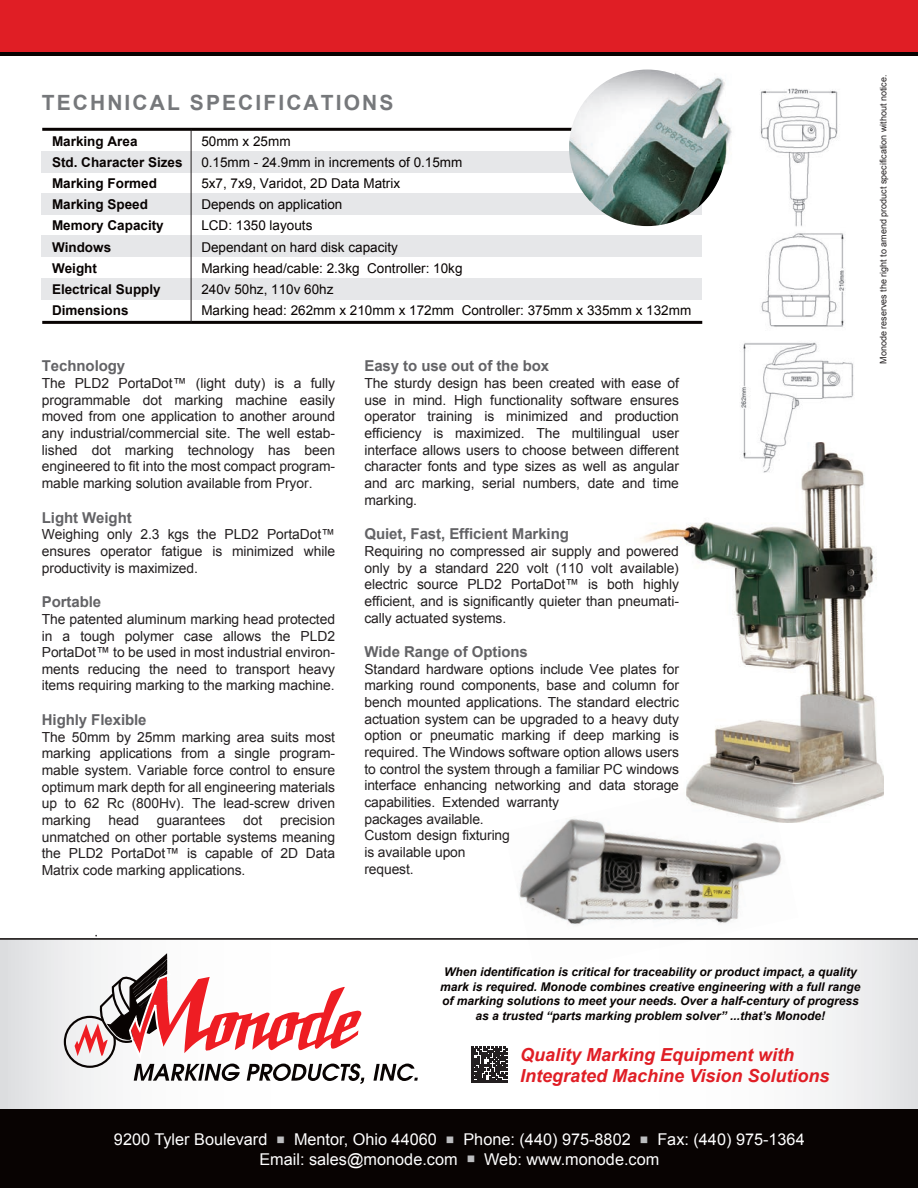
<style>
.page{position:relative;width:918px;height:1188px;background:#fff}
.page>*{position:absolute;margin:0;border:0;box-sizing:border-box;transform-origin:0 0}
.t1{font:700 21px "Arial";letter-spacing:.1em;color:#76787b}
.t2{font:italic 700 18px/21.6px "Arial";color:#e01e25}
.t3{font:16.2px/19.5px "Arial";color:#fff;text-align:center}
.t4{font:700 15px "Arial";letter-spacing:-.005em;color:#636366}
.t5{font:13.8px/16.6px "Arial";letter-spacing:-.005em;color:#231f20;text-align:justify}
.t6{font:13.5px/21.5px "Arial";color:#080302}
.t7{font:700 13.5px/21.6px "Arial";color:#080302}
.t8{font:italic 700 12px/14.4px "Arial";color:#080302;text-align:center}
.t9{font:9px "Arial";color:#231f20}
.s1{color:#bcbdbf}
</style>
<div class="page">
<img style="left:640px;top:471px;width:243px;height:351px">
<svg style="left:0;top:940px;width:918px;height:170px"></svg>
<hr style="left:0;top:938px;width:918px;height:2px;background:#080302">
<div style="left:0;top:1110px;width:918px;height:78px;background:#080302"></div>
<svg style="left:63px;top:954px;width:301px;height:130px"></svg>
<svg style="left:373px;top:1064px;width:45px;height:17px"></svg>
<svg style="left:471px;top:1047px;width:36px;height:36px"></svg>
<div style="left:0;top:16px;width:918px;height:40px;background:linear-gradient(to right,#080302,#080302)"></div>
<div style="left:0;top:0;width:918px;height:51px;background:#e01e25"></div>
<img style="left:504px;top:774px;width:294px;height:201px">
<div style="left:42px;top:235px;width:660px;height:22px;background:#e6e7e9"></div>
<div style="left:42px;top:278px;width:660px;height:21px;background:#e6e7e9"></div>
<div style="left:42px;top:193px;width:660px;height:22px;background:#e6e7e9"></div>
<div style="left:42px;top:151px;width:660px;height:21px;background:#e6e7e9"></div>
<hr style="left:42px;top:321px;width:660px;height:3px;background:#080302">
<hr style="left:42px;top:128px;width:660px;height:3px;background:#080302">
<hr style="left:191px;top:129px;width:1px;height:194px;background:#231f20">
<img style="left:569px;top:70px;width:163px;height:156px">
<img style="left:760px;top:88px;width:86px;height:239px">
<img style="left:731px;top:342px;width:130px;height:146px">
<h1 class="t1" style="left:42px;top:90px;width:353px">TECHNICAL SPECIFICATIONS</h1>
<p class="t7" style="left:52px;top:130px;width:87px">Marking Area</p>
<p class="t7" style="left:52px;top:152px;width:132px">Std. Character Sizes</p>
<p class="t7" style="left:52px;top:172px;width:107px">Marking Formed</p>
<p class="t7" style="left:52px;top:194px;width:98px">Marking Speed</p>
<p class="t7" style="left:52px;top:214px;width:113px">Memory Capacity<br>Windows<br>Weight</p>
<p class="t7" style="left:52px;top:300px;width:78px">Dimensions</p>
<p class="t7" style="left:52px;top:279px;width:110px">Electrical Supply</p>
<p class="t6" style="left:201px;top:130px;width:91px">50mm x 25mm</p>
<p class="t6" style="left:201px;top:152px;width:263px">0.15mm - 24.9mm in increments of 0.15mm</p>
<p class="t6" style="left:201px;top:172px;width:200px">5x7, 7x9, Varidot, 2D Data Matrix<br>Depends on application</p>
<p class="t6" style="left:201px;top:214px;width:113px">LCD: 1350 layouts</p>
<p class="t6" style="left:201px;top:257px;width:263px">Marking head/cable: 2.3kg Controller: 10kg<br>240v 50hz, 110v 60hz</p>
<p class="t6" style="left:201px;top:236px;width:198px">Dependant on hard disk capacity</p>
<p class="t6" style="left:201px;top:300px;width:491px">Marking head: 262mm x 210mm x 172mm Controller: 375mm x 335mm x 132mm</p>
<p class="t4" style="left:42px;top:358px;width:85px">Technology</p>
<p class="t5" style="left:42px;top:375px;width:295px">The PLD2 PortaDot™ (light duty) is a fully programmable dot marking machine easily moved from one application to another around any industrial/commercial site. The well estab&shy;lished dot marking technology has been engineered to fit into the most compact program&shy;mable marking solution available from Pryor.</p>
<p class="t4" style="left:42px;top:509px;width:92px">Light Weight</p>
<p class="t5" style="left:42px;top:526px;width:295px">Weighing only 2.3 kgs the PLD2 PortaDot™ ensures operator fatigue is minimized while productivity is maximized.</p>
<p class="t4" style="left:42px;top:594px;width:61px">Portable</p>
<p class="t5" style="left:42px;top:611px;width:295px">The patented aluminum marking head protected in a tough polymer case allows the PLD2<br>PortaDot™ to be used in most industrial environ&shy;ments reducing the need to transport heavy items requiring marking to the marking machine.</p>
<p class="t4" style="left:42px;top:711px;width:106px">Highly Flexible</p>
<p class="t5" style="left:42px;top:729px;width:295px">The 50mm by 25mm marking area suits most marking applications from a single program&shy;mable system. Variable force control to ensure optimum mark depth for all engineering materials up to 62 Rc (800Hv). The lead-screw driven marking</p>
<p class="t5" style="left:42px;top:812px;width:295px;text-indent:238px">precision unmatched on other portable systems meaning the PLD2 PortaDot™ is capable of 2D Data Matrix code marking applications.</p>
<p class="t5" style="left:108px;top:812px;width:32px">head</p>
<p class="t5" style="left:157px;top:812px;width:70px">guarantees</p>
<p class="t5" style="left:243px;top:812px;width:21px">dot</p>
<p class="t4" style="left:364px;top:358px;width:186px">Easy to use out of the box</p>
<p class="t5" style="left:364px;top:375px;width:316px">The sturdy design has been created with ease of use in mind. High functionality software ensures operator training is minimized and production efficiency is maximized. The multilingual user interface allows users to choose between different character fonts and type sizes as well as angular and arc marking, serial numbers, date and time marking.</p>
<p class="t4" style="left:364px;top:526px;width:206px">Quiet, Fast, Efficient Marking</p>
<p class="t5" style="left:364px;top:543px;width:316px">Requiring no compressed air supply and powered only by a standard 220 volt (110 volt available) electric source PLD2 PortaDot™ is both highly efficient, and is significantly quieter than pneumati&shy;cally actuated systems.</p>
<p class="t4" style="left:364px;top:643px;width:165px">Wide Range of Options</p>
<p class="t5" style="left:364px;top:661px;width:316px;text-align:left">Standard hardware options include Vee plates for marking round components, base and column for bench mounted applications. The standard electric actuation system can be upgraded to a heavy duty option or pneumatic marking if deep marking is required. The Windows software option allows users to control the system through a familiar PC windows interface enhancing networking and data storage capabilities. Extended warranty<br>packages available.<br>Custom design fixturing<br>is available upon<br>request.</p>
<p class="t9" style="left:878px;top:364px;width:291px;rotate:-90deg">Monode reserves the right to amend product specification without notice.</p>
<p class="t8" style="left:440px;top:965px;width:422px">When identification is critical for traceability or product impact, a quality mark is required. Monode combines creative engineering with a full range of marking solutions to meet your needs. Over a half-century of progress as a trusted “parts marking problem solver” ...that’s Monode!</p>
<h2 class="t2" style="left:520px;top:1044px;width:311px">Quality Marking Equipment with<br>Integrated Machine Vision Solutions</h2>
<p class="t3" style="left:114px;top:1130px;width:692px">9200 Tyler Boulevard <span class="s1">■</span> Mentor, Ohio 44060 <span class="s1">■</span> Phone: (440) 975-8802 <span class="s1">■</span> Fax: (440) 975-1364<br>Email: sales@monode.com <span class="s1">■</span> Web: www.monode.com</p>
</div>
